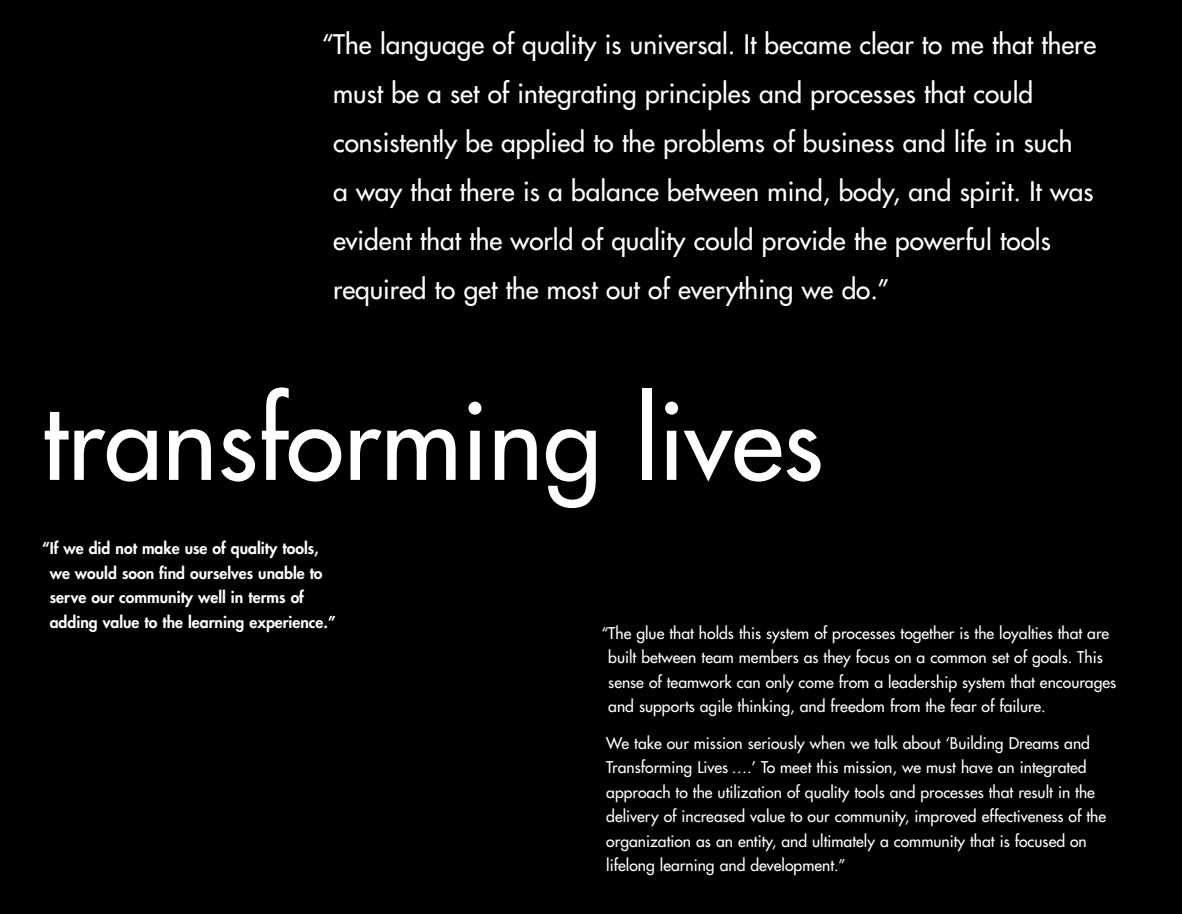
<style>
.page{position:relative;width:1182px;height:914px;background:#fff}
.page>*{position:absolute;margin:0;border:0;box-sizing:border-box;transform-origin:0 0}
.t1{font:105px "Futura";color:#fff}
.t2{font:26.25px/49px "Futura";color:#fff}
.t3{font:15.75px/24.5px "Futura";color:#fff}
.t4{font:800 15.75px/24.5px "Futura";color:#fff}
</style>
<div class="page">
<div style="left:0;top:0;width:1181px;height:913px;background:#000"></div>
<p class="t2" style="left:333px;top:22px;width:764px;text-indent:-11px">“The language of quality is universal. It became clear to me that there must be a set of integrating principles and processes that could consistently be applied to the problems of business and life in such<br>a way that there is a balance between mind, body, and spirit. It was evident that the world of quality could provide the powerful tools required to get the most out of everything we do.”</p>
<h1 class="t1" style="left:42px;top:388px;width:782px">transforming lives</h1>
<p class="t4" style="left:50px;top:537px;width:287px;text-indent:-8px">“If we did not make use of quality tools, we would soon find ourselves unable to serve our community well in terms of adding value to the learning experience.”</p>
<p class="t3" style="left:608px;top:621px;width:509px;text-indent:-7px">“The glue that holds this system of processes together is the loyalties that are built between team members as they focus on a common set of goals. This sense of teamwork can only come from a leadership system that encourages and supports agile thinking, and freedom from the fear of failure.</p>
<p class="t3" style="left:606px;top:731px;width:501px">We take our mission seriously when we talk about ‘Building Dreams and Transforming Lives ….’ To meet this mission, we must have an integrated approach to the utilization of quality tools and processes that result in the delivery of increased value to our community, improved effectiveness of the organization as an entity, and ultimately a community that is focused on lifelong learning and development.”</p>
</div>
